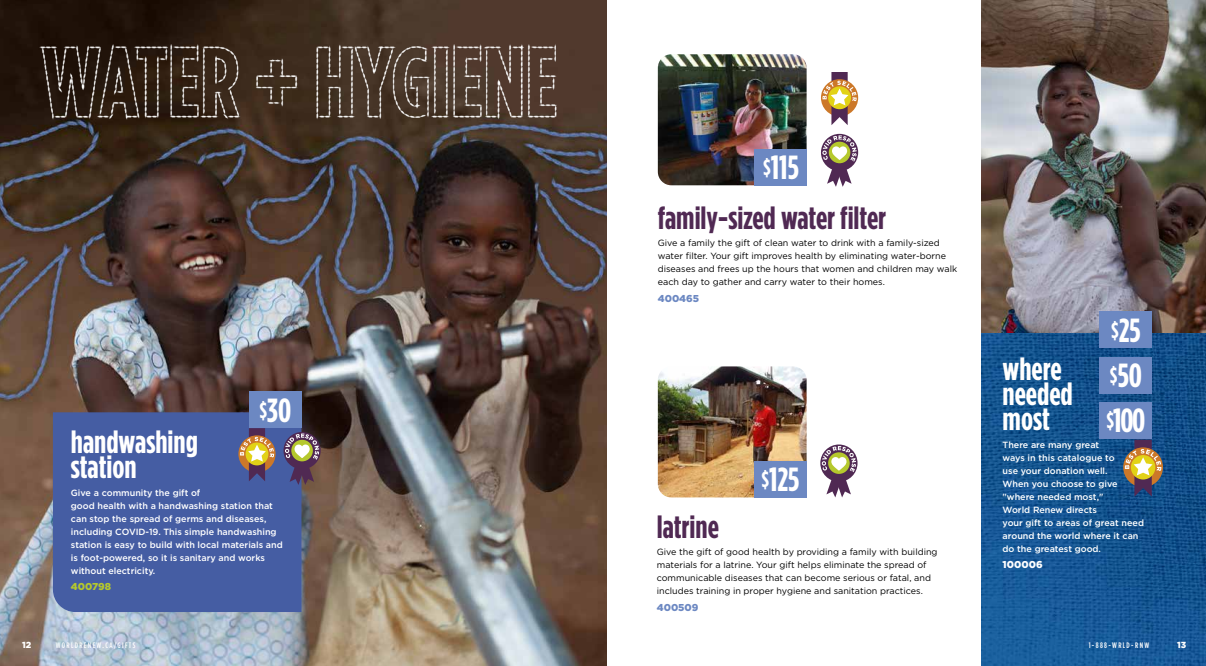
<style>
.page{position:relative;width:1206px;height:666px;background:#fff}
.page>*{position:absolute;margin:0;border:0;box-sizing:border-box;transform-origin:0 0}
.t1{font:700 33.4px/45.3px "Gotham Condensed";color:#fff}
.t2{font:700 32px/25.4px "Gotham Condensed";color:#fff}
.t3{font:700 32px "Gotham Condensed";color:#502953}
.t4{font:900 10px "Gotham";color:#6c88c2}
.t5{font:900 10px "Gotham";color:#b5c82d}
.t6{font:900 10px "Gotham";color:#fff}
.t7{font:9px/13px "Gotham";color:#000}
.t8{font:500 9px/13px "Gotham";color:#fff}
.t9{font:900 8.8px "Gotham";color:#fff}
.t10{font:500 8px "Gotham Condensed";letter-spacing:.17em;color:#fff}
.s1{font-size:22px}
</style>
<div class="page">
<img style="left:0;top:0;width:607px;height:666px">
<div style="left:53px;top:412px;width:249px;height:200px;background:#455da3"></div>
<div style="left:249px;top:392px;width:53px;height:36px;background:#6c88c2"></div>
<svg style="left:284px;top:432px;width:37px;height:37px"></svg>
<svg style="left:285px;top:434px;width:34px;height:51px;background:#7a6b70"></svg>
<img style="left:981px;top:333px;width:225px;height:333px">
<img style="left:658px;top:366px;width:149px;height:131px">
<div style="left:754px;top:461px;width:53px;height:36px;background:#6c88c2"></div>
<img style="left:658px;top:54px;width:149px;height:131px">
<div style="left:755px;top:149px;width:52px;height:37px;background:#6c88c2"></div>
<svg style="left:820px;top:445px;width:38px;height:37px"></svg>
<svg style="left:822px;top:446px;width:34px;height:51px"></svg>
<svg style="left:821px;top:134px;width:37px;height:37px"></svg>
<svg style="left:822px;top:135px;width:35px;height:52px"></svg>
<img style="left:981px;top:0;width:225px;height:333px">
<div style="left:1100px;top:312px;width:52px;height:36px;background:#6c88c2"></div>
<div style="left:1100px;top:357px;width:52px;height:37px;background:#6c88c2"></div>
<div style="left:1100px;top:402px;width:52px;height:37px;background:#6c88c2"></div>
<svg style="left:1123px;top:447px;width:40px;height:40px"></svg>
<svg style="left:1125px;top:440px;width:36px;height:57px;background:#867b65"></svg>
<img style="left:26px;top:33px;width:551px;height:101px">
<svg style="left:238px;top:435px;width:38px;height:38px"></svg>
<svg style="left:240px;top:428px;width:34px;height:53px;background:#96806d"></svg>
<svg style="left:821px;top:79px;width:37px;height:37px"></svg>
<svg style="left:822px;top:72px;width:35px;height:53px"></svg>
<h1 class="t1" style="left:763px;top:144px;width:37px"><span class="s1">$</span>115</h1>
<h1 class="t1" style="left:260px;top:387px;width:33px"><span class="s1">$</span>30</h1>
<h2 class="t2" style="left:71px;top:428px;width:129px">handwashing station</h2>
<p class="t8" style="left:71px;top:486px;width:213px">Give a community the gift of<br>good health with a handwashing station that can stop the spread of germs and diseases, including COVID-19. This simple handwashing station is easy to build with local materials and is foot-powered, so it is sanitary and works without electricity.</p>
<p class="t5" style="left:71px;top:581px;width:42px">400798</p>
<h2 class="t3" style="left:658px;top:200px;width:230px">family-sized water filter</h2>
<p class="t7" style="left:658px;top:237px;width:301px">Give a family the gift of clean water to drink with a family-sized water filter. Your gift improves health by eliminating water-borne diseases and frees up the hours that women and children may walk each day to gather and carry water to their homes.</p>
<p class="t4" style="left:658px;top:292px;width:43px">400465</p>
<h1 class="t1" style="left:761px;top:456px;width:39px"><span class="s1">$</span>125</h1>
<h2 class="t3" style="left:657px;top:509px;width:64px">latrine</h2>
<p class="t7" style="left:657px;top:546px;width:282px">Give the gift of good health by providing a family with building materials for a latrine. Your gift helps eliminate the spread of communicable diseases that can become serious or fatal, and includes training in proper hygiene and sanitation practices.</p>
<p class="t4" style="left:657px;top:601px;width:43px">400509</p>
<h1 class="t1" style="left:1106px;top:307px;width:40px"><span class="s1">$</span>25 <span class="s1">$</span>50 <span class="s1">$</span>100</h1>
<h2 class="t2" style="left:1003px;top:355px;width:72px">where needed most</h2>
<p class="t8" style="left:1003px;top:438px;width:143px">There are many great<br>ways in this catalogue to<br>use your donation well.<br>When you choose to give "where needed most,"<br>World Renew directs<br>your gift to areas of great need around the world where it can do the greatest good.</p>
<p class="t6" style="left:1003px;top:559px;width:42px">100006</p>
<p class="t9" style="left:22px;top:640px;width:11px">12</p>
<p class="t10" style="left:56px;top:641px;width:81px">WORLDRENEW.CA/GIFTS</p>
<p class="t10" style="left:1089px;top:641px;width:62px">1-888-WRLD-RNW</p>
<p class="t9" style="left:1177px;top:640px;width:11px">13</p>
</div>
